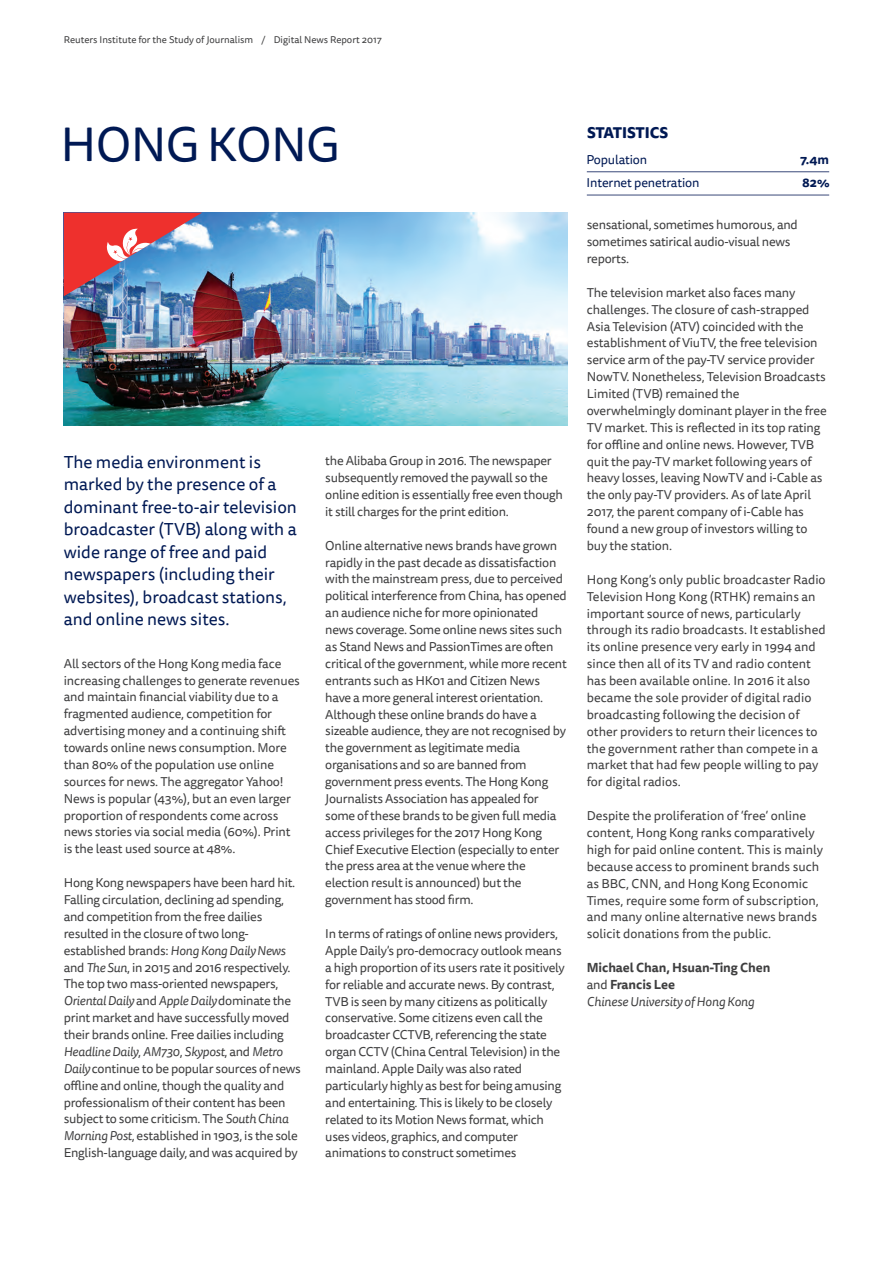
<style>
.page{position:relative;width:893px;height:1263px;background:#fff}
.page>*{position:absolute;margin:0;border:0;box-sizing:border-box;transform-origin:0 0}
.t1{font:48px "Tisa Sans Pro";letter-spacing:-.015em;color:#001954}
.t2{font:17.25px/22.5px "Tisa Sans Pro";color:#001954}
.t3{font:800 15px "Tisa Sans Pro";color:#001954}
.t4{font:12.75px/17px "Tisa Sans Pro";letter-spacing:-.02em;color:#3e3e3f}
.t5{font:12.75px/17px "Tisa Sans Pro";color:#3e3e3f}
.t6{font:700 12.75px/17px "Tisa Sans Pro";letter-spacing:-.01em;color:#3e3e3f}
.t7{font:12.75px "Tisa Sans Pro";letter-spacing:-.01em;color:#001954}
.t8{font:700 12.75px "Tisa Sans Pro";color:#001954}
.t9{font:9.75px "Tisa Sans Pro";color:#3e3e3f}
.s1{font-style:italic}
.s2{font-weight:400}
.s3{font-weight:400;font-style:italic}
</style>
<div class="page">
<img style="left:64px;top:213px;width:504px;height:212px">
<img style="left:64px;top:213px;width:138px;height:83px">
<hr style="left:587px;top:171px;width:242px;height:1px;background:#3a4979">
<hr style="left:587px;top:195px;width:242px;height:1px;background:#3a4979">
<p class="t9" style="left:64px;top:33px;width:319px">Reuters Institute for the Study of Journalism / Digital News Report 2017</p>
<h1 class="t1" style="left:61px;top:112px;width:281px">HONG KONG</h1>
<p class="t3" style="left:587px;top:122px;width:83px">STATISTICS</p>
<p class="t7" style="left:587px;top:151px;width:62px">Population</p>
<p class="t8" style="left:800px;top:150px;width:30px">7.4m</p>
<p class="t7" style="left:587px;top:174px;width:114px">Internet penetration</p>
<p class="t8" style="left:802px;top:173px;width:29px">82%</p>
<h2 class="t2" style="left:64px;top:451px;width:235px">The media environment is marked by the presence of a dominant free-to-air television broadcaster (TVB) along with a wide range of free and paid newspapers (including their websites), broadcast stations, and online news sites.</h2>
<p class="t4" style="left:64px;top:655px;width:238px">All sectors of the Hong Kong media face increasing challenges to generate revenues and maintain financial viability due to a fragmented audience, competition for advertising money and a continuing shift towards online news consumption. More than 80% of the population use online sources for news. The aggregator Yahoo!<br>News is popular (43%), but an even larger proportion of respondents come across news stories via social media (60%). Print is the least used source at 48%.</p>
<p class="t4" style="left:64px;top:874px;width:238px">Hong Kong newspapers have been hard hit.<br>Falling circulation, declining ad spending, and competition from the free dailies resulted in the closure of two long&shy;established brands: <span class="s1">Hong Kong Daily News </span>and <span class="s1">The Sun</span>, in 2015 and 2016 respectively.<br>The top two mass-oriented newspapers, <span class="s1">Oriental Daily</span> and <span class="s1">Apple Daily</span> dominate the print market and have successfully moved their brands online. Free dailies including <span class="s1">Headline Daily</span>, <span class="s1">AM730</span>, <span class="s1">Skypost</span>, and <span class="s1">Metro Daily</span> continue to be popular sources of news offline and online, though the quality and professionalism of their content has been subject to some criticism. The <span class="s1">South China Morning Post</span>, established in 1903, is the sole English-language daily, and was acquired by</p>
<p class="t4" style="left:325px;top:453px;width:239px">the Alibaba Group in 2016. The newspaper subsequently removed the paywall so the online edition is essentially free even though it still charges for the print edition.</p>
<p class="t4" style="left:325px;top:537px;width:243px">Online alternative news brands have grown rapidly in the past decade as dissatisfaction with the mainstream press, due to perceived political interference from China, has opened an audience niche for more opinionated news coverage. Some online news sites such as Stand News and PassionTimes are often critical of the government, while more recent entrants such as HK01 and Citizen News have a more general interest orientation.<br>Although these online brands do have a sizeable audience, they are not recognised by the government as legitimate media organisations and so are banned from government press events. The Hong Kong Journalists Association has appealed for some of these brands to be given full media access privileges for the 2017 Hong Kong Chief Executive Election (especially to enter the press area at the venue where the election result is announced) but the government has stood firm.</p>
<p class="t4" style="left:325px;top:925px;width:241px">In terms of ratings of online news providers, Apple Daily’s pro-democracy outlook means a high proportion of its users rate it positively for reliable and accurate news. By contrast, TVB is seen by many citizens as politically conservative. Some citizens even call the broadcaster CCTVB, referencing the state organ CCTV (China Central Television) in the mainland. Apple Daily was also rated particularly highly as best for being amusing and entertaining. This is likely to be closely related to its Motion News format, which uses videos, graphics, and computer animations to construct sometimes</p>
<p class="t4" style="left:587px;top:217px;width:212px">sensational, sometimes humorous, and sometimes satirical audio-visual news reports.</p>
<p class="t4" style="left:587px;top:284px;width:241px">The television market also faces many challenges. The closure of cash-strapped Asia Television (ATV) coincided with the establishment of ViuTV, the free television service arm of the pay-TV service provider NowTV. Nonetheless, Television Broadcasts Limited (TVB) remained the overwhelmingly dominant player in the free TV market. This is reflected in its top rating for offline and online news. However, TVB quit the pay-TV market following years of heavy losses, leaving NowTV and i-Cable as the only pay-TV providers. As of late April 2017, the parent company of i-Cable has found a new group of investors willing to buy the station.</p>
<p class="t5" style="left:587px;top:571px;width:240px">Hong Kong’s only public broadcaster Radio Television Hong Kong (RTHK) remains an important source of news, particularly through its radio broadcasts. It established its online presence very early in 1994 and since then all of its TV and radio content has been available online. In 2016 it also became the sole provider of digital radio broadcasting following the decision of other providers to return their licences to the government rather than compete in a market that had few people willing to pay for digital radios.</p>
<p class="t5" style="left:587px;top:807px;width:238px">Despite the proliferation of ‘free’ online content, Hong Kong ranks comparatively high for paid online content. This is mainly because access to prominent brands such as BBC, CNN, and Hong Kong Economic Times, require some form of subscription, and many online alternative news brands solicit donations from the public.</p>
<p class="t6" style="left:587px;top:959px;width:185px">Michael Chan, Hsuan-Ting Chen <span class="s2">and</span> Francis Lee<br><span class="s3">Chinese University of Hong Kong</span></p>
</div>
